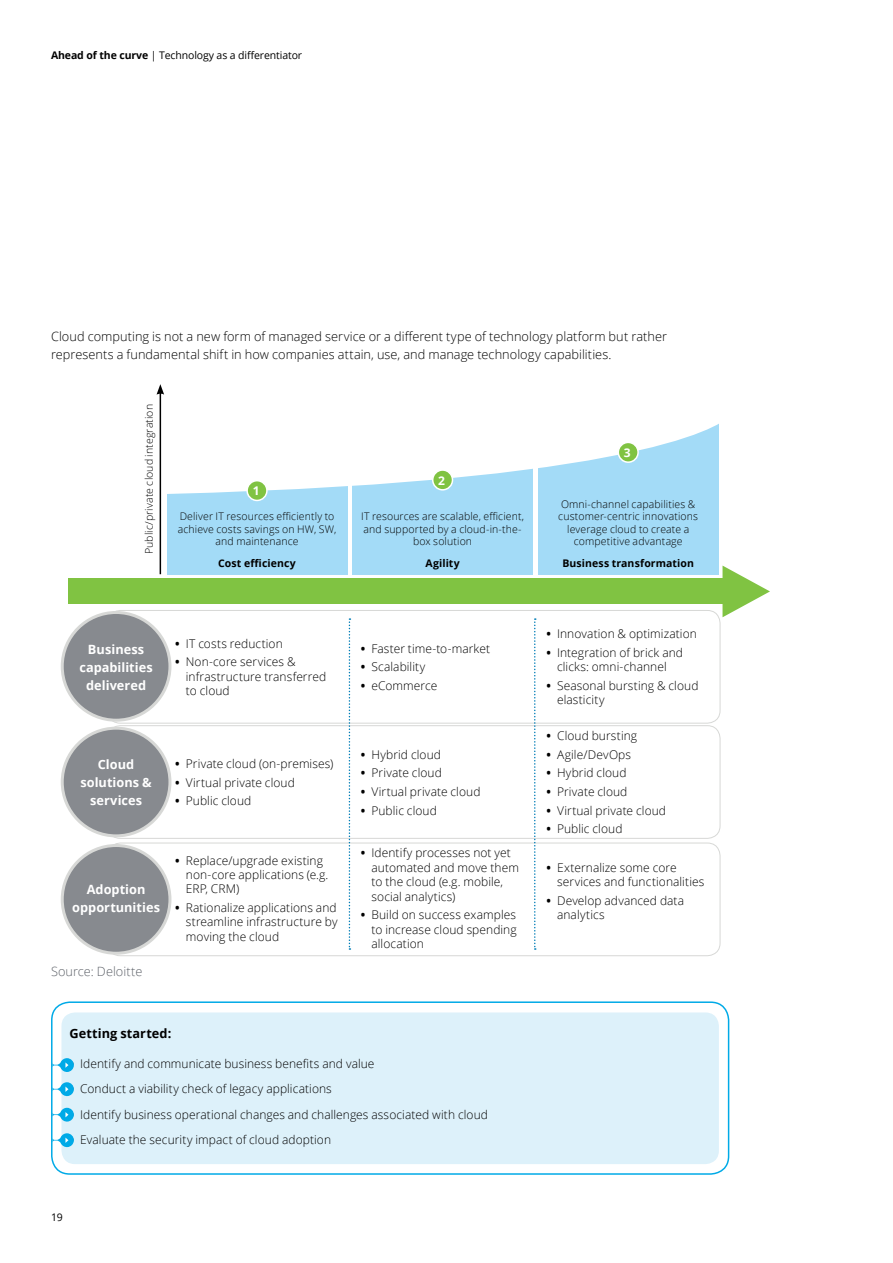
<style>
.page{position:relative;width:893px;height:1263px;background:#fff}
.page>*{position:absolute;margin:0;border:0;box-sizing:border-box;transform-origin:0 0}
.t1{font:300 12.75px/18px "Open Sans";letter-spacing:.005em;color:#000}
.t2{font:700 12.75px/18px "Open Sans";letter-spacing:.005em;color:#fff;text-align:center}
.t3{font:700 12.75px "Open Sans";letter-spacing:.005em;color:#000}
.t4{font:300 12.75px "Open Sans";letter-spacing:.005em;color:#5f636a}
.t5{font:300 12px/14.4px "Open Sans";letter-spacing:.005em;color:#000}
.t6{font:700 12px "Open Sans";color:#fff}
.t7{font:300 10.5px/12.6px "Open Sans";letter-spacing:.01em;color:#000;text-align:center}
.t8{font:10.5px "Open Sans";letter-spacing:-.01em;color:#000}
.t9{font:700 10.5px "Open Sans";letter-spacing:.01em;color:#000}
.s1{font-weight:700}
</style>
<div class="page">
<div style="left:167px;top:417px;width:180px;height:158px;background:#a3dbf7"></div>
<div style="left:352px;top:417px;width:181px;height:158px;background:#a3dbf7"></div>
<div style="left:538px;top:417px;width:180px;height:158px;background:#a3dbf7"></div>
<svg style="left:167px;top:417px;width:552px;height:77px;fill:#fff"></svg>
<div style="left:107px;top:843px;width:613px;height:113px;border:1px solid #d7d8d6;border-radius:13px"></div>
<div style="left:107px;top:725px;width:613px;height:113px;border:1px solid #d7d8d6;border-radius:13px"></div>
<div style="left:107px;top:610px;width:613px;height:113px;border:1px solid #d7d8d6;border-radius:13px"></div>
<svg style="left:349px;top:618px;width:1px;height:332px"></svg>
<svg style="left:534px;top:618px;width:2px;height:332px"></svg>
<hr style="left:160px;top:392px;width:1px;height:182px;background:#000">
<svg style="left:157px;top:384px;width:7px;height:11px"></svg>
<div style="left:247px;top:481px;width:20px;height:19px;background:#80c342;border-radius:50%"></div>
<div style="left:246px;top:480px;width:22px;height:21px;border:2px solid #fff;border-radius:50%"></div>
<div style="left:433px;top:470px;width:19px;height:20px;background:#80c342;border-radius:50%"></div>
<div style="left:432px;top:469px;width:21px;height:22px;border:2px solid #fff;border-radius:50%"></div>
<div style="left:618px;top:442px;width:20px;height:20px;background:#80c342;border-radius:50%"></div>
<div style="left:618px;top:442px;width:21px;height:21px;border:2px solid #fff;border-radius:50%"></div>
<div style="left:62px;top:1013px;width:656px;height:150px;background:#ddf1fa;border-radius:13px"></div>
<div style="left:61px;top:1012px;width:658px;height:152px;border:2px solid #52b9e9;border-radius:13px"></div>
<div style="left:51px;top:1001px;width:678px;height:174px;border:2px solid #00aae7;border-radius:18px"></div>
<svg style="left:52px;top:1058px;width:22px;height:14px"></svg>
<svg style="left:52px;top:1082px;width:22px;height:14px"></svg>
<svg style="left:52px;top:1133px;width:22px;height:14px"></svg>
<svg style="left:52px;top:1108px;width:22px;height:14px"></svg>
<div style="left:62px;top:612px;width:108px;height:108px;background:#878a8f;border-radius:50%"></div>
<div style="left:61px;top:611px;width:110px;height:111px;border:3px solid #d7d8d6;border-radius:50%"></div>
<div style="left:62px;top:728px;width:108px;height:108px;background:#878a8f;border-radius:50%"></div>
<div style="left:61px;top:727px;width:110px;height:110px;border:3px solid #d7d8d6;border-radius:50%"></div>
<div style="left:62px;top:845px;width:108px;height:108px;background:#878a8f;border-radius:50%"></div>
<div style="left:61px;top:844px;width:110px;height:111px;border:3px solid #d7d8d6;border-radius:50%"></div>
<div style="left:68px;top:579px;width:665px;height:25px;background:#80c342"></div>
<svg style="left:722px;top:566px;width:48px;height:51px"></svg>
<p class="t8" style="left:51px;top:48px;width:253px"><span class="s1">Ahead of the curve</span> | Technology as a differentiator</p>
<p class="t1" style="left:51px;top:327px;width:618px">Cloud computing is not a new form of managed service or a different type of technology platform but rather represents a fundamental shift in how companies attain, use, and manage technology capabilities.</p>
<p class="t7" style="left:142px;top:554px;width:152px;rotate:-90deg">Public/private cloud integration</p>
<p class="t6" style="left:253px;top:482px;width:8px">1</p>
<p class="t7" style="left:178px;top:510px;width:160px">Deliver IT resources efficiently to achieve costs savings on HW, SW, and maintenance</p>
<p class="t9" style="left:218px;top:555px;width:79px">Cost efficiency</p>
<p class="t6" style="left:438px;top:472px;width:8px">2</p>
<p class="t7" style="left:361px;top:510px;width:164px">IT resources are scalable, efficient, and supported by a cloud-in-the&shy;box solution</p>
<p class="t9" style="left:425px;top:555px;width:36px">Agility</p>
<p class="t6" style="left:624px;top:444px;width:8px">3</p>
<p class="t7" style="left:558px;top:497px;width:141px">Omni-channel capabilities &amp; customer-centric innovations leverage cloud to create a competitive advantage</p>
<p class="t9" style="left:562px;top:555px;width:133px">Business transformation</p>
<p class="t2" style="left:79px;top:640px;width:75px">Business capabilities delivered</p>
<p class="t5" style="left:175px;top:636px;width:109px"><span class="s1">•</span> IT costs reduction</p>
<p class="t5" style="left:186px;top:654px;width:142px;text-indent:-11px"><span class="s1">•</span> Non-core services &amp; infrastructure transferred to cloud</p>
<p class="t2" style="left:80px;top:755px;width:73px">Cloud solutions &amp; services</p>
<p class="t5" style="left:175px;top:756px;width:160px"><span class="s1">•</span> Private cloud (on-premises)</p>
<p class="t5" style="left:175px;top:775px;width:121px"><span class="s1">•</span> Virtual private cloud</p>
<p class="t5" style="left:175px;top:793px;width:78px"><span class="s1">•</span> Public cloud</p>
<p class="t2" style="left:72px;top:880px;width:89px">Adoption opportunities</p>
<p class="t4" style="left:51px;top:963px;width:93px">Source: Deloitte</p>
<p class="t5" style="left:186px;top:853px;width:144px;text-indent:-11px"><span class="s1">•</span> Replace/upgrade existing non-core applications (e.g.<br>ERP, CRM)</p>
<p class="t5" style="left:186px;top:900px;width:153px;text-align:justify;text-indent:-11px"><span class="s1">•</span> Rationalize applications and streamline infrastructure by moving the cloud</p>
<p class="t5" style="left:361px;top:641px;width:131px"><span class="s1">•</span> Faster time-to-market</p>
<p class="t5" style="left:361px;top:659px;width:66px"><span class="s1">•</span> Scalability</p>
<p class="t5" style="left:361px;top:678px;width:78px"><span class="s1">•</span> eCommerce</p>
<p class="t5" style="left:361px;top:747px;width:82px"><span class="s1">•</span> Hybrid cloud</p>
<p class="t5" style="left:361px;top:765px;width:82px"><span class="s1">•</span> Private cloud</p>
<p class="t5" style="left:361px;top:784px;width:121px"><span class="s1">•</span> Virtual private cloud</p>
<p class="t5" style="left:361px;top:803px;width:78px"><span class="s1">•</span> Public cloud</p>
<p class="t5" style="left:371px;top:845px;width:149px;text-indent:-11px"><span class="s1">•</span> Identify processes not yet automated and move them to the cloud (e.g. mobile, social analytics)</p>
<p class="t5" style="left:371px;top:907px;width:147px;text-align:justify;text-indent:-11px"><span class="s1">•</span> Build on success examples to increase cloud spending allocation</p>
<p class="t3" style="left:70px;top:1024px;width:103px">Getting started:</p>
<p class="t5" style="left:70px;top:1056px;width:307px"><span class="s1">•</span> Identify and communicate business benefits and value</p>
<p class="t5" style="left:70px;top:1081px;width:264px"><span class="s1">•</span> Conduct a viability check of legacy applications</p>
<p class="t5" style="left:70px;top:1107px;width:420px"><span class="s1">•</span> Identify business operational changes and challenges associated with cloud</p>
<p class="t5" style="left:70px;top:1132px;width:263px"><span class="s1">•</span> Evaluate the security impact of cloud adoption</p>
<p class="t5" style="left:546px;top:626px;width:152px"><span class="s1">•</span> Innovation &amp; optimization</p>
<p class="t5" style="left:546px;top:645px;width:138px;text-align:center"><span class="s1">•</span> Integration of brick and clicks: omni-channel</p>
<p class="t5" style="left:557px;top:678px;width:143px;text-indent:-11px"><span class="s1">•</span> Seasonal bursting &amp; cloud elasticity</p>
<p class="t5" style="left:546px;top:728px;width:92px"><span class="s1">•</span> Cloud bursting</p>
<p class="t5" style="left:546px;top:747px;width:86px"><span class="s1">•</span> Agile/DevOps</p>
<p class="t5" style="left:546px;top:765px;width:82px"><span class="s1">•</span> Hybrid cloud</p>
<p class="t5" style="left:546px;top:784px;width:82px"><span class="s1">•</span> Private cloud</p>
<p class="t5" style="left:546px;top:803px;width:121px"><span class="s1">•</span> Virtual private cloud</p>
<p class="t5" style="left:546px;top:821px;width:78px"><span class="s1">•</span> Public cloud</p>
<p class="t5" style="left:557px;top:860px;width:149px;text-indent:-11px"><span class="s1">•</span> Externalize some core services and functionalities</p>
<p class="t5" style="left:557px;top:893px;width:129px;text-indent:-11px"><span class="s1">•</span> Develop advanced data analytics</p>
<p class="t8" style="left:51px;top:1210px;width:13px">19</p>
</div>
